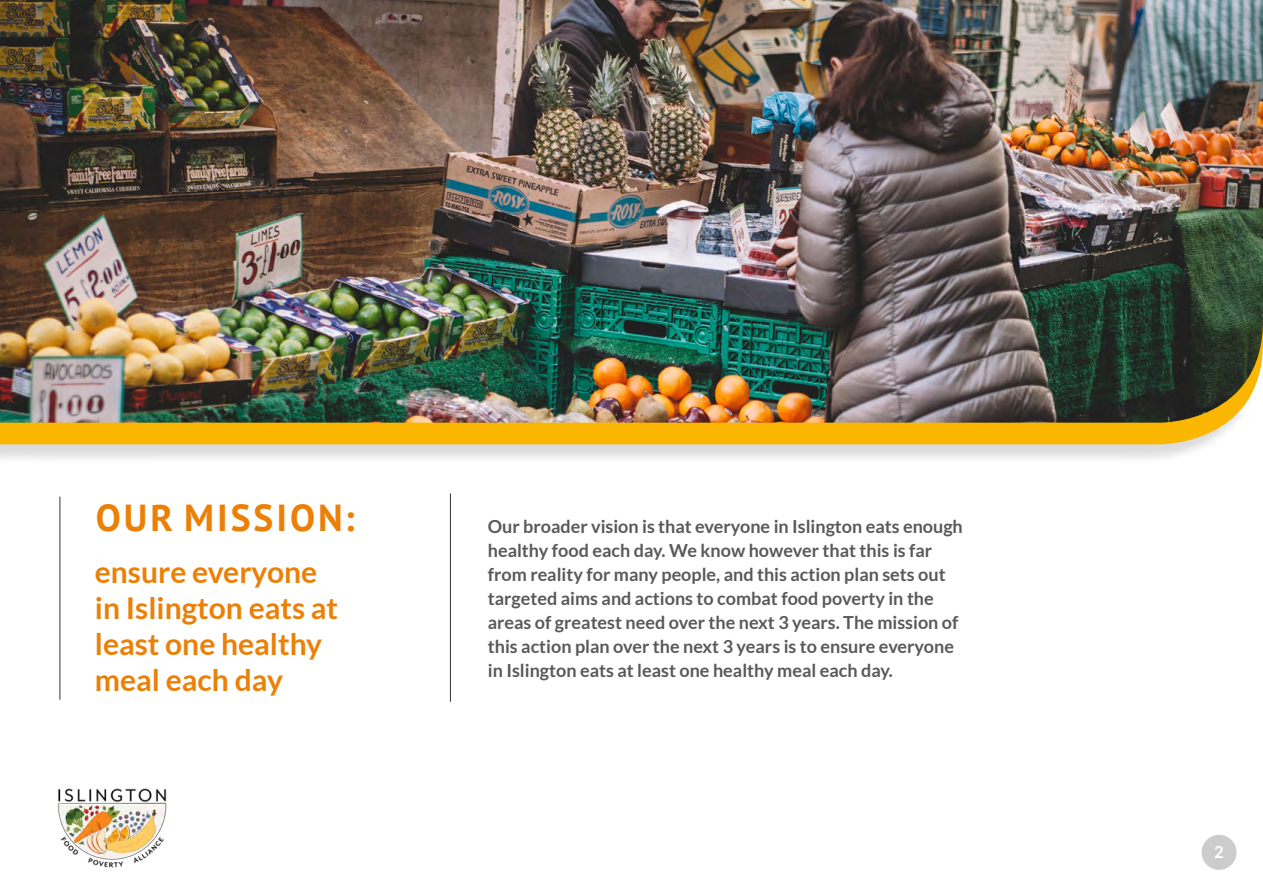
<style>
.page{position:relative;width:1263px;height:893px;background:#fff}
.page>*{position:absolute;margin:0;border:0;box-sizing:border-box;transform-origin:0 0}
.Heading_NEW{font:700 37.5px "PT Sans";letter-spacing:.08em;color:#ec8007}
.front_pull_out{font:700 30px/36px "Lato";color:#ec8007}
.Pull_out_text{font:700 18px/24px "Lato";color:#595959}
.front_pull_out-2{font:700 16.65px "Lato";color:#fff}
</style>
<div class="page">
<img style="left:57px;top:788px;width:110px;height:80px">
<div style="left:1201px;top:835px;width:35px;height:35px;background:#ccc;border-radius:50%"></div>
<div style="left:0;top:46px;width:1262px;height:418px;background:#000;opacity:.14"></div>
<div style="left:0;top:423px;width:1262px;height:21px;background:#fab600"></div>
<img style="left:0;top:0;width:1263px;height:423px">
<hr style="left:60px;top:497px;width:1px;height:203px;background:#333">
<hr style="left:450px;top:493px;width:1px;height:209px;background:#333">
<p class="Heading_NEW" style="left:96px;top:493px;width:260px">OUR MISSION:</p>
<p class="front_pull_out" style="left:95px;top:553px;width:245px">ensure everyone in Islington eats at least one healthy meal each day</p>
<p class="Pull_out_text" style="left:488px;top:514px;width:476px">Our broader vision is that everyone in Islington eats enough healthy food each day. We know however that this is far from reality for many people, and this action plan sets out targeted aims and actions to combat food poverty in the areas of greatest need over the next 3 years. The mission of this action plan over the next 3 years is to ensure everyone in Islington eats at least one healthy meal each day.</p>
<p class="front_pull_out-2" style="left:1214px;top:842px;width:11px">2</p>
</div>
